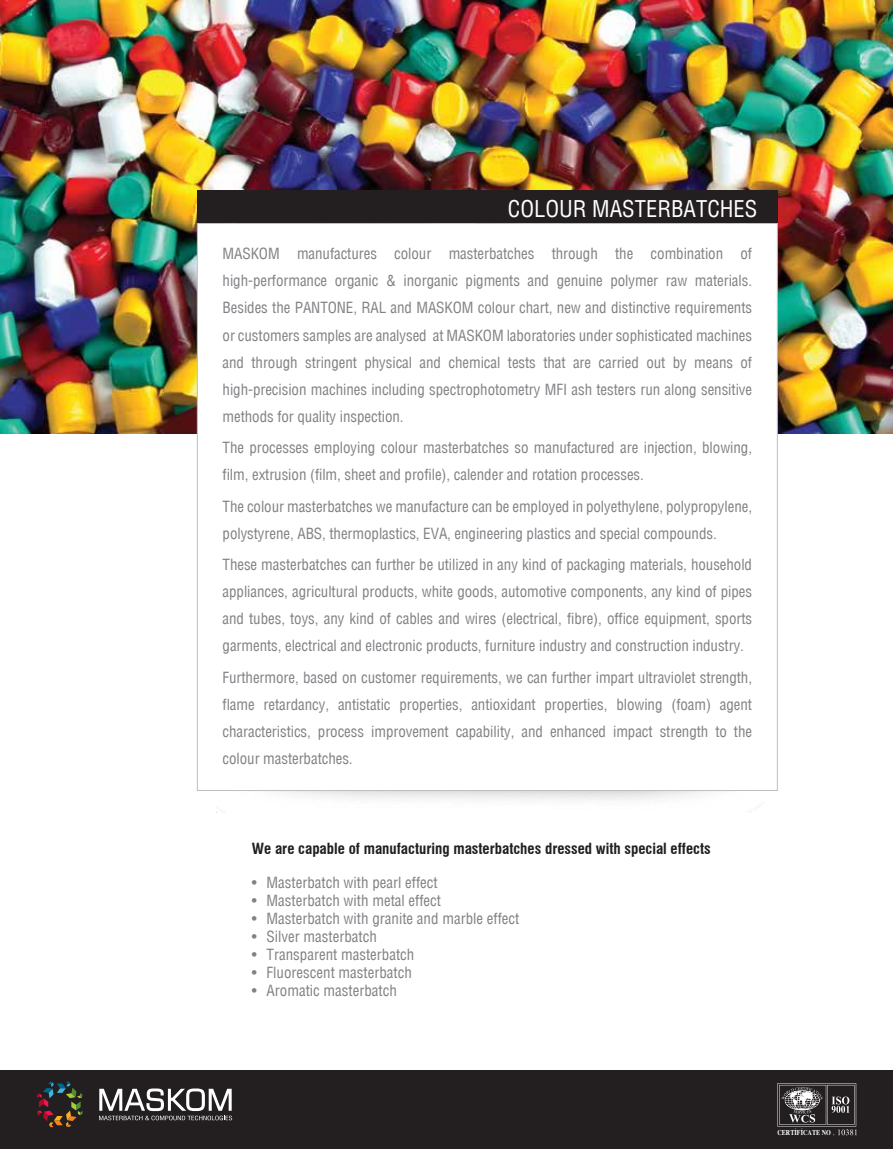
<style>
.page{position:relative;width:893px;height:1149px;background:#fff}
.page>*{position:absolute;margin:0;border:0;box-sizing:border-box;transform-origin:0 0}
.t1{font:22.5px "Helvetica PCT";color:#fff}
.t2{font:15px/27px "Helvetica PCT";letter-spacing:-.005em;color:#808285;text-align:justify}
.t3{font:700 condensed 15px "Swiss 721 BT";color:#231f20}
.t4{font:700 7.35px "Times Tr";color:#fff;scale:.84 1}
</style>
<div class="page">
<img style="left:0;top:0;width:893px;height:433px">
<div style="left:197px;top:223px;width:581px;height:567px;background:#fff;border:1px solid #bcbec0"></div>
<div style="left:197px;top:190px;width:580px;height:33px;background:#231f20"></div>
<div style="left:0;top:1069px;width:893px;height:79px;background:#231f20"></div>
<svg style="left:37px;top:1081px;width:46px;height:45px"></svg>
<svg style="left:99px;top:1088px;width:133px;height:31px"></svg>
<svg style="left:777px;top:1083px;width:80px;height:51px"></svg>
<h1 class="t1" style="left:508px;top:195px;width:251px">COLOUR MASTERBATCHES</h1>
<p class="t2" style="left:223px;top:240px;width:531px">MASKOM manufactures colour masterbatches through the combination of high-performance organic &amp; inorganic pigments and genuine polymer raw materials.<br>Besides the PANTONE, RAL and MASKOM colour chart, new and distinctive requirements or customers samples are analysed at MASKOM laboratories under sophisticated machines and through stringent physical and chemical tests that are carried out by means of high-precision machines including spectrophotometry MFI ash testers run along sensitive methods for quality inspection.</p>
<p class="t2" style="left:223px;top:434px;width:531px">The processes employing colour masterbatches so manufactured are injection, blowing, film, extrusion (film, sheet and profile), calender and rotation processes.</p>
<p class="t2" style="left:223px;top:492px;width:531px">The colour masterbatches we manufacture can be employed in polyethylene, polypropylene, polystyrene, ABS, thermoplastics, EVA, engineering plastics and special compounds.</p>
<p class="t2" style="left:223px;top:551px;width:531px">These masterbatches can further be utilized in any kind of packaging materials, household appliances, agricultural products, white goods, automotive components, any kind of pipes and tubes, toys, any kind of cables and wires (electrical, fibre), office equipment, sports garments, electrical and electronic products, furniture industry and construction industry.</p>
<p class="t2" style="left:223px;top:663px;width:531px">Furthermore, based on customer requirements, we can further impart ultraviolet strength, flame retardancy, antistatic properties, antioxidant properties, blowing (foam) agent characteristics, process improvement capability, and enhanced impact strength to the colour masterbatches.</p>
<p class="t3" style="left:252px;top:839px;width:460px">We are capable of manufacturing masterbatches dressed with special effects</p>
<p class="t2" style="left:252px;top:868px;width:187px">• Masterbatch with pearl effect</p>
<p class="t2" style="left:252px;top:886px;width:191px">• Masterbatch with metal effect</p>
<p class="t2" style="left:252px;top:904px;width:269px">• Masterbatch with granite and marble effect</p>
<p class="t2" style="left:252px;top:922px;width:127px">• Silver masterbatch</p>
<p class="t2" style="left:252px;top:940px;width:164px">• Transparent masterbatch</p>
<p class="t2" style="left:252px;top:958px;width:162px">• Fluorescent masterbatch</p>
<p class="t2" style="left:252px;top:976px;width:147px">• Aromatic masterbatch</p>
<p class="t4" style="left:777px;top:1127px;width:65px">CERTİFİCATE NO</p>
</div>
